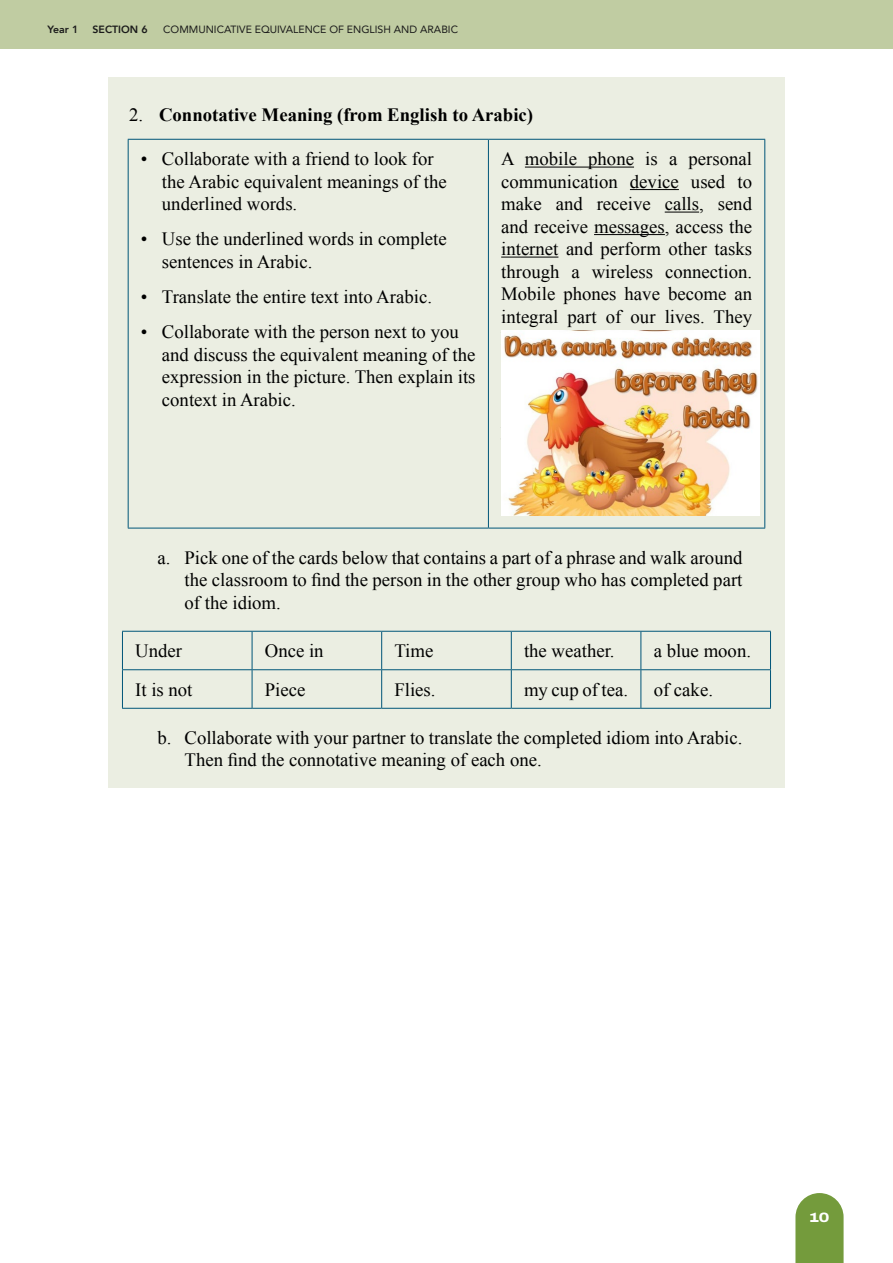
<style>
.page{position:relative;width:893px;height:1263px;background:#fff}
.page>*{position:absolute;margin:0;border:0;box-sizing:border-box;transform-origin:0 0}
.t1{font:18.75px/22.5px "Times New Roman";color:#000}
.t2{font:700 18.75px "Times New Roman";color:#000}
.t3{font:800 13.5px "Archivo Expanded";color:#fff}
.t4{font:10.5px "Avenir";color:#1a1a1a}
.t5{font:800 10.5px "Avenir";color:#1a1a1a}
.s1{font-weight:400}
</style>
<div class="page">
<div style="left:0;top:0;width:893px;height:49px;background:#c0cca2"></div>
<svg style="left:795px;top:1193px;width:49px;height:70px;background:#80a44d"></svg>
<div style="left:108px;top:77px;width:677px;height:69px;background:#ebeee2"></div>
<div style="left:108px;top:108px;width:677px;height:446px;background:#ebeee2"></div>
<div style="left:108px;top:524px;width:677px;height:106px;background:#ebeee2"></div>
<div style="left:108px;top:600px;width:677px;height:135px;background:#ebeee2"></div>
<div style="left:108px;top:704px;width:677px;height:83px;background:#ebeee2"></div>
<hr style="left:488px;top:140px;width:1px;height:388px;background:#005578">
<hr style="left:128px;top:139px;width:360px;height:1px;background:#005578">
<hr style="left:128px;top:140px;width:1px;height:388px;background:#005578">
<hr style="left:488px;top:139px;width:277px;height:1px;background:#005578">
<hr style="left:764px;top:140px;width:1px;height:388px;background:#005578">
<hr style="left:128px;top:528px;width:360px;height:1px;background:#005578">
<hr style="left:488px;top:528px;width:277px;height:1px;background:#005578">
<hr style="left:525px;top:167px;width:109px;height:1px;background:#000">
<hr style="left:630px;top:189px;width:49px;height:1px;background:#000">
<hr style="left:665px;top:212px;width:34px;height:1px;background:#000">
<hr style="left:594px;top:234px;width:71px;height:1px;background:#000">
<hr style="left:501px;top:257px;width:57px;height:1px;background:#000">
<img style="left:501px;top:331px;width:259px;height:184px">
<hr style="left:252px;top:632px;width:1px;height:37px;background:#005578">
<hr style="left:381px;top:632px;width:1px;height:37px;background:#005578">
<hr style="left:511px;top:632px;width:1px;height:37px;background:#005578">
<hr style="left:640px;top:632px;width:1px;height:37px;background:#005578">
<hr style="left:122px;top:669px;width:130px;height:1px;background:#005578">
<hr style="left:252px;top:669px;width:130px;height:1px;background:#005578">
<hr style="left:252px;top:670px;width:1px;height:38px;background:#005578">
<hr style="left:382px;top:669px;width:129px;height:1px;background:#005578">
<hr style="left:381px;top:670px;width:1px;height:38px;background:#005578">
<hr style="left:511px;top:669px;width:130px;height:1px;background:#005578">
<hr style="left:511px;top:670px;width:1px;height:38px;background:#005578">
<hr style="left:641px;top:669px;width:130px;height:1px;background:#005578">
<hr style="left:640px;top:670px;width:1px;height:38px;background:#005578">
<hr style="left:122px;top:631px;width:130px;height:1px;background:#005578">
<hr style="left:122px;top:632px;width:1px;height:37px;background:#005578">
<hr style="left:252px;top:631px;width:130px;height:1px;background:#005578">
<hr style="left:382px;top:631px;width:129px;height:1px;background:#005578">
<hr style="left:511px;top:631px;width:130px;height:1px;background:#005578">
<hr style="left:641px;top:631px;width:130px;height:1px;background:#005578">
<hr style="left:770px;top:632px;width:1px;height:37px;background:#005578">
<hr style="left:122px;top:670px;width:1px;height:38px;background:#005578">
<hr style="left:770px;top:670px;width:1px;height:38px;background:#005578">
<hr style="left:122px;top:708px;width:130px;height:1px;background:#005578">
<hr style="left:252px;top:708px;width:130px;height:1px;background:#005578">
<hr style="left:382px;top:708px;width:129px;height:1px;background:#005578">
<hr style="left:511px;top:708px;width:130px;height:1px;background:#005578">
<hr style="left:641px;top:708px;width:130px;height:1px;background:#005578">
<p class="t5" style="left:48px;top:21px;width:32px">Year 1</p>
<p class="t5" style="left:93px;top:21px;width:57px">SECTION 6</p>
<p class="t4" style="left:163px;top:21px;width:296px">COMMUNICATIVE EQUIVALENCE OF ENGLISH AND ARABIC</p>
<p class="t2" style="left:129px;top:102px;width:404px"><span class="s1">2.</span> Connotative Meaning (from English to Arabic)</p>
<p class="t1" style="left:162px;top:147px;width:286px;text-indent:-21px">• Collaborate with a friend to look for the Arabic equivalent meanings of the underlined words.</p>
<p class="t1" style="left:162px;top:227px;width:286px;text-indent:-21px">• Use the underlined words in complete sentences in Arabic.</p>
<p class="t1" style="left:141px;top:285px;width:293px">• Translate the entire text into Arabic.</p>
<p class="t1" style="left:162px;top:320px;width:315px;text-indent:-21px">• Collaborate with the person next to you and discuss the equivalent meaning of the expression in the picture. Then explain its context in Arabic.</p>
<p class="t1" style="left:501px;top:147px;width:252px;text-align:justify">A mobile phone is a personal communication device used to make and receive calls, send and receive messages, access the internet and perform other tasks through a wireless connection.<br>Mobile phones have become an integral part of our lives. They</p>
<p class="t1" style="left:185px;top:546px;width:559px;text-align:justify;text-indent:-27px">a. Pick one of the cards below that contains a part of a phrase and walk around the classroom to find the person in the other group who has completed part of the idiom.</p>
<p class="t1" style="left:135px;top:639px;width:48px">Under</p>
<p class="t1" style="left:265px;top:639px;width:60px">Once in</p>
<p class="t1" style="left:394px;top:639px;width:40px">Time</p>
<p class="t1" style="left:524px;top:639px;width:92px">the weather.</p>
<p class="t1" style="left:654px;top:639px;width:99px">a blue moon.</p>
<p class="t1" style="left:135px;top:678px;width:59px">It is not</p>
<p class="t1" style="left:265px;top:678px;width:42px">Piece</p>
<p class="t1" style="left:394px;top:678px;width:43px">Flies.</p>
<p class="t1" style="left:524px;top:678px;width:106px">my cup of tea.</p>
<p class="t1" style="left:654px;top:678px;width:61px">of cake.</p>
<p class="t1" style="left:185px;top:726px;width:559px;text-indent:-27px">b. Collaborate with your partner to translate the completed idiom into Arabic.<br>Then find the connotative meaning of each one.</p>
<p class="t3" style="left:809px;top:1207px;width:22px">10</p>
</div>
